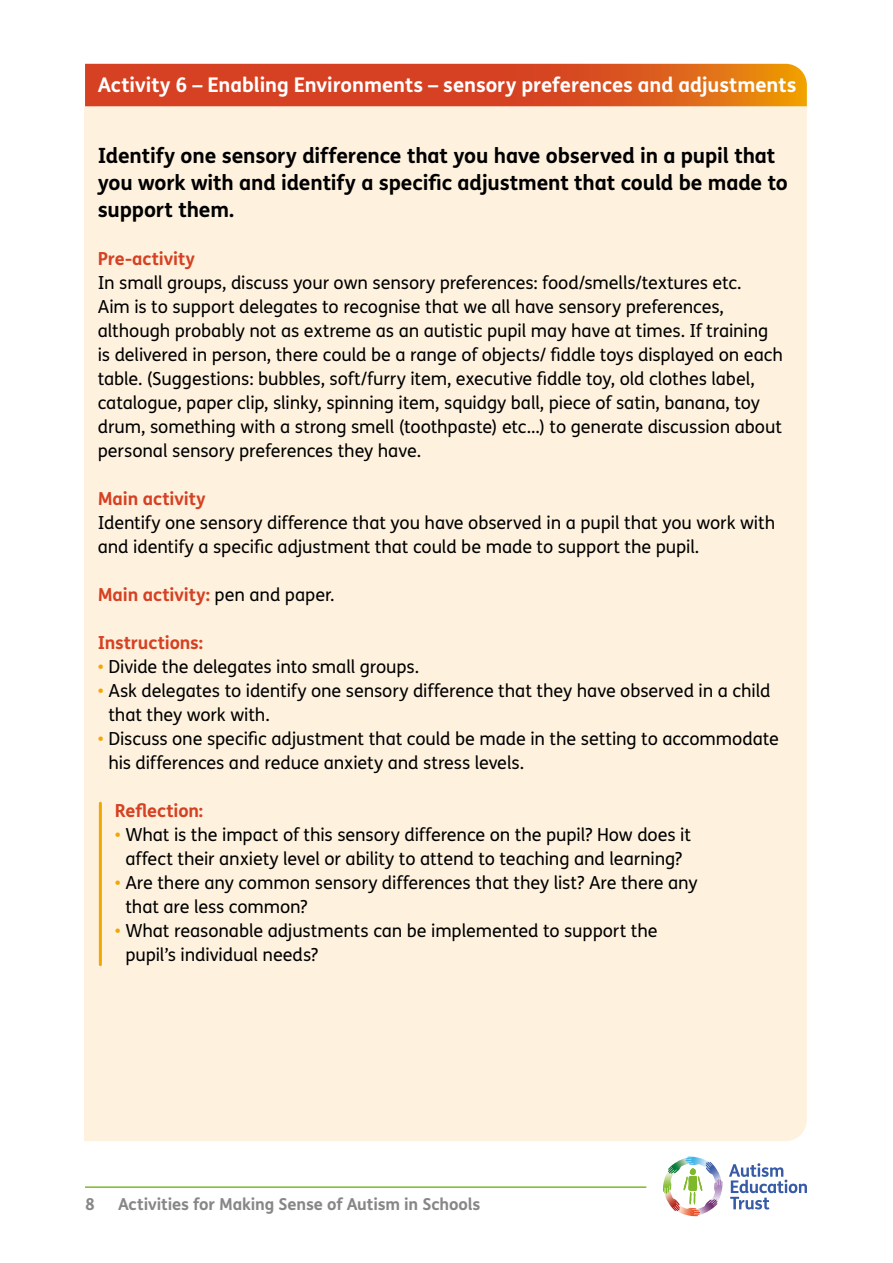
<style>
.page{position:relative;width:893px;height:1263px;background:#fff}
.page>*{position:absolute;margin:0;border:0;box-sizing:border-box;transform-origin:0 0}
.AET_body{font:700 21px/27px "FS Me";letter-spacing:-.01em;color:#000}
.AET_-_section_header{font:700 20.25px "FS Me";letter-spacing:-.005em;color:#fff}
.AET_body-2{font:18px/24px "FS Me";letter-spacing:-.005em;color:#000}
.AET_body-3{font:700 18px "FS Me";letter-spacing:-.005em;color:#d54122}
.t1{font:700 16.5px "FS Me";letter-spacing:-.005em;color:#878787}
.s1{font-weight:400;color:#000}
.s2{color:#f3a600}
</style>
<div class="page">
<svg style="left:729px;top:1163px;width:78px;height:46px"></svg>
<svg style="left:663px;top:1157px;width:56px;height:59px"></svg>
<hr style="left:85px;top:1186px;width:561px;height:2px;background:#7db928">
<div style="left:84px;top:106px;width:723px;height:1035px;background:#fef2df"></div>
<svg style="left:85px;top:64px;width:722px;height:42px;background:#d8501f"></svg>
<hr style="left:99px;top:803px;width:3px;height:162px;background:#f3a600">
<p class="AET_-_section_header" style="left:98px;top:69px;width:700px">Activity 6 – Enabling Environments – sensory preferences and adjustments</p>
<p class="AET_body" style="left:98px;top:141px;width:692px">Identify one sensory difference that you have observed in a pupil that you work with and identify a specific adjustment that could be made to support them.</p>
<p class="AET_body-3" style="left:98px;top:244px;width:99px">Pre-activity</p>
<p class="AET_body-2" style="left:98px;top:270px;width:687px">In small groups, discuss your own sensory preferences: food/smells/textures etc.<br>Aim is to support delegates to recognise that we all have sensory preferences, although probably not as extreme as an autistic pupil may have at times. If training is delivered in person, there could be a range of objects/ fiddle toys displayed on each table. (Suggestions: bubbles, soft/furry item, executive fiddle toy, old clothes label, catalogue, paper clip, slinky, spinning item, squidgy ball, piece of satin, banana, toy drum, something with a strong smell (toothpaste) etc…) to generate discussion about personal sensory preferences they have.</p>
<p class="AET_body-3" style="left:98px;top:484px;width:109px">Main activity</p>
<p class="AET_body-2" style="left:98px;top:510px;width:679px">Identify one sensory difference that you have observed in a pupil that you work with and identify a specific adjustment that could be made to support the pupil.</p>
<p class="AET_body-3" style="left:98px;top:580px;width:238px">Main activity: <span class="s1">pen and paper.</span></p>
<p class="AET_body-3" style="left:98px;top:628px;width:107px">Instructions:</p>
<p class="AET_body-2" style="left:98px;top:654px;width:323px"><span class="s2">•</span> Divide the delegates into small groups.</p>
<p class="AET_body-2" style="left:108px;top:678px;width:664px;text-indent:-11px"><span class="s2">•</span> Ask delegates to identify one sensory difference that they have observed in a child that they work with.</p>
<p class="AET_body-2" style="left:108px;top:726px;width:672px;text-indent:-11px"><span class="s2">•</span> Discuss one specific adjustment that could be made in the setting to accommodate his differences and reduce anxiety and stress levels.</p>
<p class="AET_body-3" style="left:115px;top:796px;width:90px">Reflection:</p>
<p class="AET_body-2" style="left:115px;top:822px;width:578px;text-align:center"><span class="s2">•</span> What is the impact of this sensory difference on the pupil? How does it affect their anxiety level or ability to attend to teaching and learning?</p>
<p class="AET_body-2" style="left:125px;top:870px;width:574px;text-indent:-11px"><span class="s2">•</span> Are there any common sensory differences that they list? Are there any that are less common?</p>
<p class="AET_body-2" style="left:125px;top:918px;width:534px;text-indent:-11px"><span class="s2">•</span> What reasonable adjustments can be implemented to support the pupil’s individual needs?</p>
<p class="t1" style="left:85px;top:1191px;width:11px">8</p>
<p class="t1" style="left:118px;top:1191px;width:364px">Activities for Making Sense of Autism in Schools</p>
</div>
